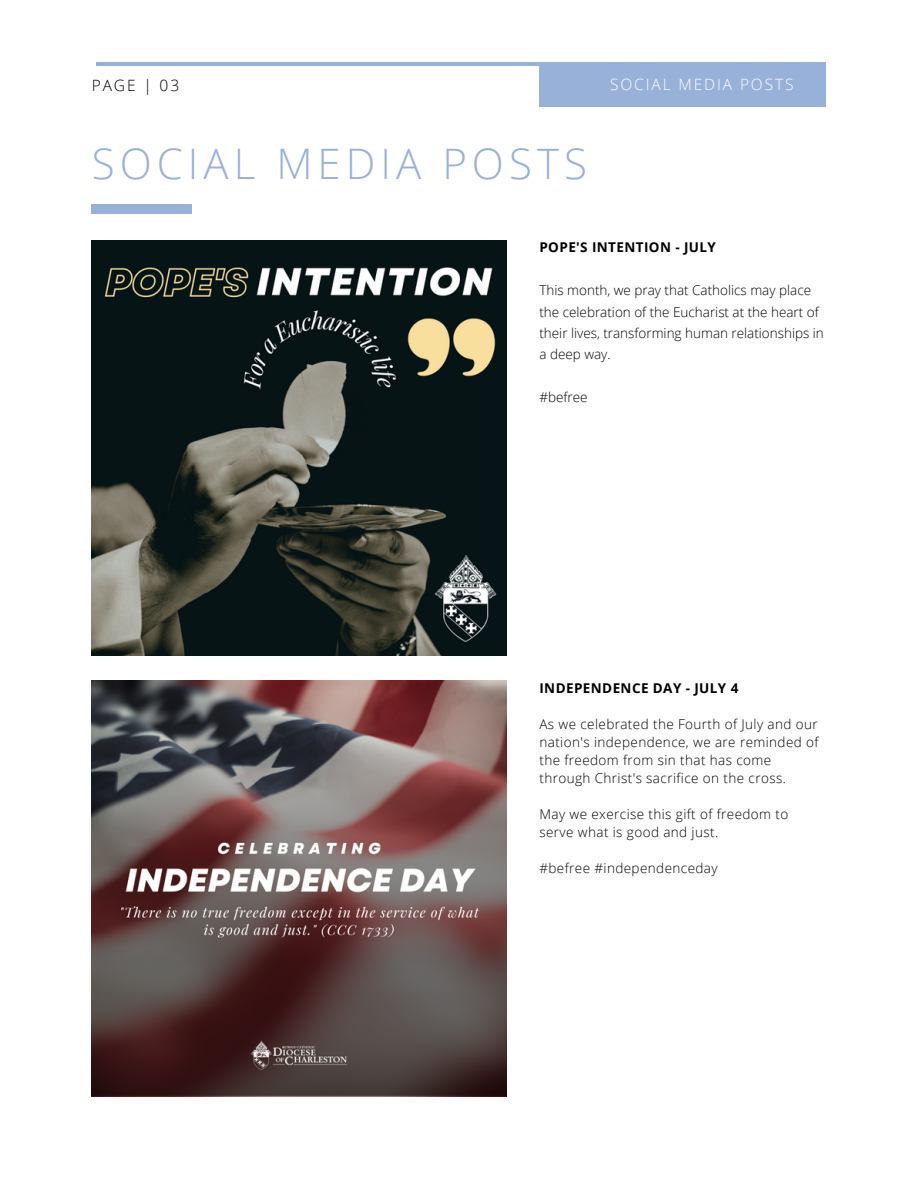
<style>
.page{position:relative;width:918px;height:1188px;background:#fff}
.page>*{position:absolute;margin:0;border:0;box-sizing:border-box;transform-origin:0 0}
.t1{font:300 42px "Open Sans";letter-spacing:.12em;color:#98b1d9}
.t2{font:300 15.6px "Open Sans";letter-spacing:.12em;color:#fff}
.t3{font:300 15.6px "Open Sans";letter-spacing:.12em;color:#000}
.t4{font:300 13.5px/18px "Open Sans";letter-spacing:.03em;color:#000}
.t5{font:300 13.5px/21.3px "Open Sans";color:#000}
.t6{font:700 13.5px "Open Sans";letter-spacing:.03em;color:#000}
</style>
<div class="page">
<hr style="left:96px;top:62px;width:726px;height:4px;background:#98b1d9">
<div style="left:539px;top:62px;width:287px;height:44px;background:#98b1d9"></div>
<div style="left:92px;top:205px;width:100px;height:9px;background:#98b1d9"></div>
<img style="left:92px;top:241px;width:415px;height:415px">
<img style="left:92px;top:681px;width:415px;height:415px">
<p class="t3" style="left:92px;top:74px;width:89px">PAGE | 03</p>
<p class="t2" style="left:610px;top:73px;width:185px">SOCIAL MEDIA POSTS</p>
<p class="t1" style="left:92px;top:134px;width:497px">SOCIAL MEDIA POSTS</p>
<p class="t6" style="left:539px;top:238px;width:178px">POPE'S INTENTION - JULY</p>
<p class="t5" style="left:539px;top:279px;width:286px">This month, we pray that Catholics may place the celebration of the Eucharist at the heart of their lives, transforming human relationships in a deep way.</p>
<p class="t4" style="left:539px;top:388px;width:50px">#befree</p>
<p class="t6" style="left:539px;top:679px;width:200px">INDEPENDENCE DAY - JULY 4</p>
<p class="t4" style="left:539px;top:715px;width:281px">As we celebrated the Fourth of July and our nation's independence, we are reminded of the freedom from sin that has come through Christ's sacrifice on the cross.</p>
<p class="t4" style="left:539px;top:805px;width:250px">May we exercise this gift of freedom to serve what is good and just.</p>
<p class="t4" style="left:539px;top:859px;width:180px">#befree #independenceday</p>
</div>
